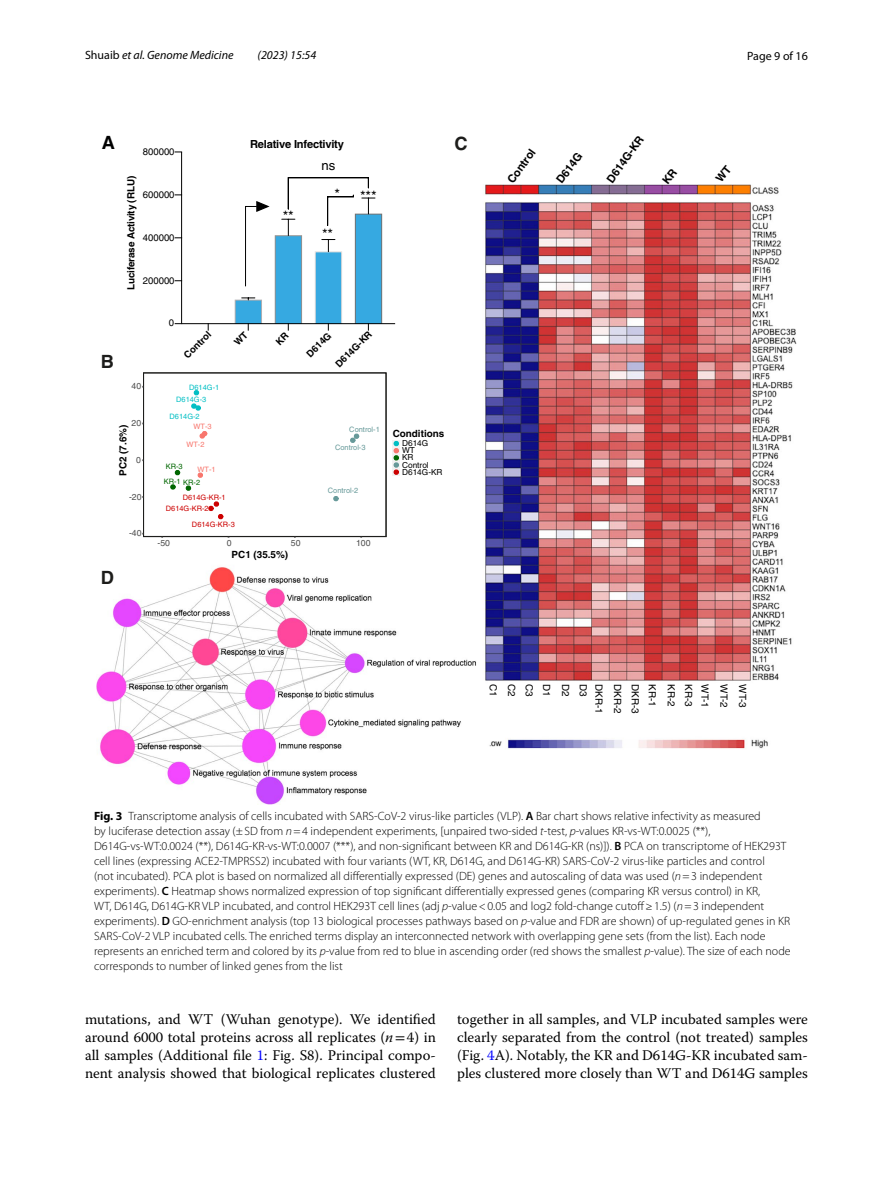
<style>
.page{position:relative;width:893px;height:1187px;background:#fff}
.page>*{position:absolute;margin:0;border:0;box-sizing:border-box;transform-origin:0 0}
.t1{font:18.3px "Helvetica Bold 3";color:#1d1d1b}
.t2{font:18.3px "Helvetica Bold 3";color:#000}
.t3{font:14.7px/18px "Warnock Pro";color:#000;text-align:justify}
.t4{font:14.25px "Helvetica 3";color:#000}
.t5{font:13.05px "Helvetica 3";color:#000}
.t6{font:300 12px/15px "Myriad Pro";color:#000}
.t7{font:italic 12px "Myriad Pro";color:#000}
.t8{font:12px "Myriad Pro";color:#000}
.t9{font:11.1px "Helvetica Bold 3";letter-spacing:-.02em;color:#000}
.t10{font:9.9px "Helvetica 3";color:#000}
.t11{font:9.9px "Helvetica Bold 3";letter-spacing:-.02em;color:#000}
.t12{font:9.9px "Helvetica Bold 3";color:#000}
.t13{font:9.6px "Helvetica 3";color:#000}
.t14{font:9.6px "Helvetica Bold 3";color:#000}
.t15{font:8.7px "Helvetica 3";color:#4d4d4d}
.t16{font:8.25px/7.2px "Helvetica 3";color:#000}
.t17{font:7.35px/10.4px "Helvetica 3";color:#c00}
.t18{font:7.35px "Helvetica 3";color:#699}
.t19{font:7.35px "Helvetica 3";color:#00bfc4}
.t20{font:7.35px "Helvetica 3";color:#f8766d}
.t21{font:7.35px "Helvetica 3";color:#060}
.s1{font-style:normal}
.s2{font-weight:700}
.s3{font-weight:600}
.s4{font-style:italic}
.s5{font-family:"STIX"}
.s6{color:#00f}
</style>
<div class="page">
<img style="left:96px;top:185px;width:701px;height:619px">
<div style="left:235px;top:300px;width:27px;height:23px;background:#36a9e1"></div>
<div style="left:235px;top:300px;width:27px;height:24px;border:1px solid #afafb2"></div>
<div style="left:275px;top:236px;width:27px;height:87px;background:#36a9e1"></div>
<div style="left:275px;top:235px;width:27px;height:89px;border:1px solid #919191"></div>
<div style="left:315px;top:252px;width:27px;height:71px;background:#36a9e1"></div>
<div style="left:315px;top:252px;width:27px;height:72px;border:1px solid #dbdbdb"></div>
<div style="left:355px;top:214px;width:27px;height:109px;background:#36a9e1"></div>
<div style="left:355px;top:214px;width:27px;height:110px;border:1px solid #737373"></div>
<hr style="left:182px;top:323px;width:213px;height:1px;background:#000">
<hr style="left:181px;top:152px;width:1px;height:171px;background:#000">
<svg style="left:242px;top:297px;width:13px;height:3px"></svg>
<svg style="left:245px;top:200px;width:26px;height:87px"></svg>
<svg style="left:282px;top:177px;width:93px;height:75px"></svg>
<div style="left:144px;top:373px;width:242px;height:163px;background:#fff"></div>
<svg style="left:193px;top:390px;width:7px;height:5px"></svg>
<svg style="left:191px;top:403px;width:10px;height:8px"></svg>
<svg style="left:197px;top:472px;width:6px;height:6px"></svg>
<svg style="left:199px;top:431px;width:9px;height:8px"></svg>
<svg style="left:170px;top:484px;width:6px;height:5px"></svg>
<svg style="left:185px;top:485px;width:7px;height:6px"></svg>
<svg style="left:174px;top:470px;width:7px;height:5px"></svg>
<svg style="left:333px;top:496px;width:6px;height:5px"></svg>
<svg style="left:350px;top:433px;width:10px;height:10px"></svg>
<svg style="left:208px;top:501px;width:16px;height:18px"></svg>
<svg style="left:393px;top:440px;width:7px;height:35px"></svg>
<svg style="left:233px;top:323px;width:16px;height:23px"></svg>
<svg style="left:275px;top:323px;width:14px;height:22px"></svg>
<p class="t7" style="left:85px;top:48px;width:150px"><span class="s1">Shuaib</span> et al. Genome Medicine</p>
<p class="t7" style="left:258px;top:48px;width:60px">(2023) 15:54</p>
<p class="t8" style="left:747px;top:48px;width:62px">Page 9 of 16</p>
<h1 class="t2" style="left:102px;top:131px;width:15px">A</h1>
<p class="t13" style="left:143px;top:146px;width:33px">800000</p>
<p class="t11" style="left:125px;top:290px;width:115px;rotate:-90deg">Luciferase Activity (RLU)</p>
<p class="t13" style="left:143px;top:189px;width:33px">600000</p>
<p class="t13" style="left:143px;top:232px;width:33px">400000</p>
<p class="t13" style="left:143px;top:274px;width:33px">200000</p>
<p class="t9" style="left:250px;top:137px;width:95px">Relative Infectivity</p>
<p class="t5" style="left:322px;top:158px;width:15px">ns</p>
<p class="t4" style="left:283px;top:207px;width:13px">**</p>
<p class="t4" style="left:334px;top:186px;width:7px">*</p>
<p class="t4" style="left:322px;top:225px;width:13px">**</p>
<p class="t4" style="left:360px;top:188px;width:18px">***</p>
<h1 class="t1" style="left:455px;top:132px;width:15px">C</h1>
<h1 class="t1" style="left:101px;top:350px;width:15px">B</h1>
<p class="t13" style="left:169px;top:317px;width:7px">0</p>
<p class="t14" style="left:181px;top:352px;width:35px;rotate:-45deg">Control</p>
<p class="t14" style="left:304px;top:351px;width:32px;rotate:-45deg">D614G</p>
<p class="t14" style="left:333px;top:361px;width:49px;rotate:-45deg">D614G-KR</p>
<p class="t15" style="left:132px;top:381px;width:11px">40</p>
<p class="t19" style="left:189px;top:382px;width:32px">D614G-1</p>
<p class="t19" style="left:170px;top:412px;width:32px">D614G-2</p>
<p class="t19" style="left:176px;top:395px;width:32px">D614G-3</p>
<p class="t15" style="left:132px;top:418px;width:11px">20</p>
<p class="t20" style="left:193px;top:422px;width:20px">WT-3</p>
<p class="t11" style="left:117px;top:476px;width:53px;rotate:-90deg">PC2 (7.6%)</p>
<p class="t12" style="left:393px;top:428px;width:53px">Conditions</p>
<p class="t18" style="left:349px;top:425px;width:32px">Control-1</p>
<p class="t16" style="left:402px;top:439px;width:42px">D614G<br>WT<br>KR<br>Control<br>D614G-KR</p>
<p class="t20" style="left:186px;top:439px;width:20px">WT-2</p>
<p class="t18" style="left:335px;top:443px;width:32px">Control-3</p>
<p class="t15" style="left:136px;top:454px;width:6px">0</p>
<p class="t21" style="left:166px;top:462px;width:18px">KR-3</p>
<p class="t20" style="left:197px;top:465px;width:20px">WT-1</p>
<h1 class="t1" style="left:101px;top:566px;width:15px">D</h1>
<p class="t15" style="left:129px;top:491px;width:14px">-20</p>
<p class="t15" style="left:129px;top:528px;width:14px">-40</p>
<p class="t21" style="left:164px;top:477px;width:38px">KR-1 KR-2</p>
<p class="t17" style="left:166px;top:492px;width:61px;text-indent:17px">D614G-KR-1<br>D614G-KR-2</p>
<p class="t17" style="left:192px;top:519px;width:44px">D614G-KR-3</p>
<p class="t18" style="left:328px;top:486px;width:32px">Control-2</p>
<p class="t15" style="left:158px;top:537px;width:14px">-50</p>
<p class="t15" style="left:227px;top:537px;width:6px">0</p>
<p class="t15" style="left:291px;top:537px;width:11px">50</p>
<p class="t15" style="left:356px;top:537px;width:16px">100</p>
<p class="t11" style="left:232px;top:548px;width:58px">PC1 (35.5%)</p>
<p class="t9" style="left:504px;top:178px;width:41px;rotate:-54deg">Control</p>
<p class="t9" style="left:553px;top:178px;width:37px;rotate:-53deg">D614G</p>
<p class="t9" style="left:604px;top:178px;width:57px;rotate:-55deg">D614G-KR</p>
<p class="t10" style="left:499px;top:684px;width:14px;rotate:90deg">C1</p>
<p class="t10" style="left:517px;top:684px;width:14px;rotate:90deg">C2</p>
<p class="t10" style="left:535px;top:684px;width:14px;rotate:90deg">C3</p>
<p class="t10" style="left:552px;top:684px;width:14px;rotate:90deg">D1</p>
<p class="t10" style="left:571px;top:684px;width:14px;rotate:90deg">D2</p>
<p class="t10" style="left:589px;top:684px;width:14px;rotate:90deg">D3</p>
<p class="t10" style="left:605px;top:684px;width:31px;rotate:90deg">DKR-1</p>
<p class="t10" style="left:623px;top:684px;width:31px;rotate:90deg">DKR-2</p>
<p class="t10" style="left:641px;top:684px;width:31px;rotate:90deg">DKR-3</p>
<p class="t10" style="left:658px;top:684px;width:24px;rotate:90deg">KR-1</p>
<p class="t10" style="left:677px;top:684px;width:24px;rotate:90deg">KR-2</p>
<p class="t10" style="left:694px;top:684px;width:24px;rotate:90deg">KR-3</p>
<p class="t10" style="left:711px;top:684px;width:25px;rotate:90deg">WT-1</p>
<p class="t10" style="left:730px;top:684px;width:25px;rotate:90deg">WT-2</p>
<p class="t10" style="left:748px;top:684px;width:25px;rotate:90deg">WT-3</p>
<p class="t6" style="left:94px;top:808px;width:698px"><span class="s2">Fig. 3</span> Transcriptome analysis of cells incubated with SARS-CoV-2 virus-like particles (VLP). <span class="s3">A</span> Bar chart shows relative infectivity as measured<br>by luciferase detection assay (±SD from <span class="s4">n</span>=4 independent experiments, [unpaired two-sided <span class="s4">t</span>-test, <span class="s4">p</span>-values KR-vs-WT:0.0025 (**), D614G-vs-WT:0.0024 (**), D614G-KR-vs-WT:0.0007 (***), and non-significant between KR and D614G-KR (ns)]). <span class="s3">B</span> PCA on transcriptome of HEK293T cell lines (expressing ACE2-TMPRSS2) incubated with four variants (WT, KR, D614G, and D614G-KR) SARS-CoV-2 virus-like particles and control<br>(not incubated). PCA plot is based on normalized all differentially expressed (DE) genes and autoscaling of data was used (<span class="s4">n</span>=3 independent experiments). <span class="s3">C</span> Heatmap shows normalized expression of top significant differentially expressed genes (comparing KR versus control) in KR,<br>WT, D614G, D614G-KR VLP incubated, and control HEK293T cell lines (adj <span class="s4">p</span>-value&lt;0.05 and log2 fold-change cutoff≥1.5) (<span class="s4">n</span>=3 independent experiments). <span class="s3">D</span> GO-enrichment analysis (top 13 biological processes pathways based on <span class="s4">p</span>-value and FDR are shown) of up-regulated genes in KR SARS-CoV-2 VLP incubated cells. The enriched terms display an interconnected network with overlapping gene sets (from the list). Each node represents an enriched term and colored by its <span class="s4">p</span>-value from red to blue in ascending order (red shows the smallest <span class="s4">p</span>-value). The size of each node corresponds to number of linked genes from the list</p>
<p class="t3" style="left:85px;top:1010px;width:352px">mutations, and WT (Wuhan genotype). We identified around 6000 total proteins across all replicates (<span class="s4">n</span><span class="s5">=</span>4) in all samples (Additional file <span class="s6">1</span>: Fig. S8). Principal compo&shy;nent analysis showed that biological replicates clustered</p>
<p class="t3" style="left:457px;top:1010px;width:352px">together in all samples, and VLP incubated samples were clearly separated from the control (not treated) samples (Fig. <span class="s6">4</span>A). Notably, the KR and D614G-KR incubated sam&shy;ples clustered more closely than WT and D614G samples</p>
</div>
